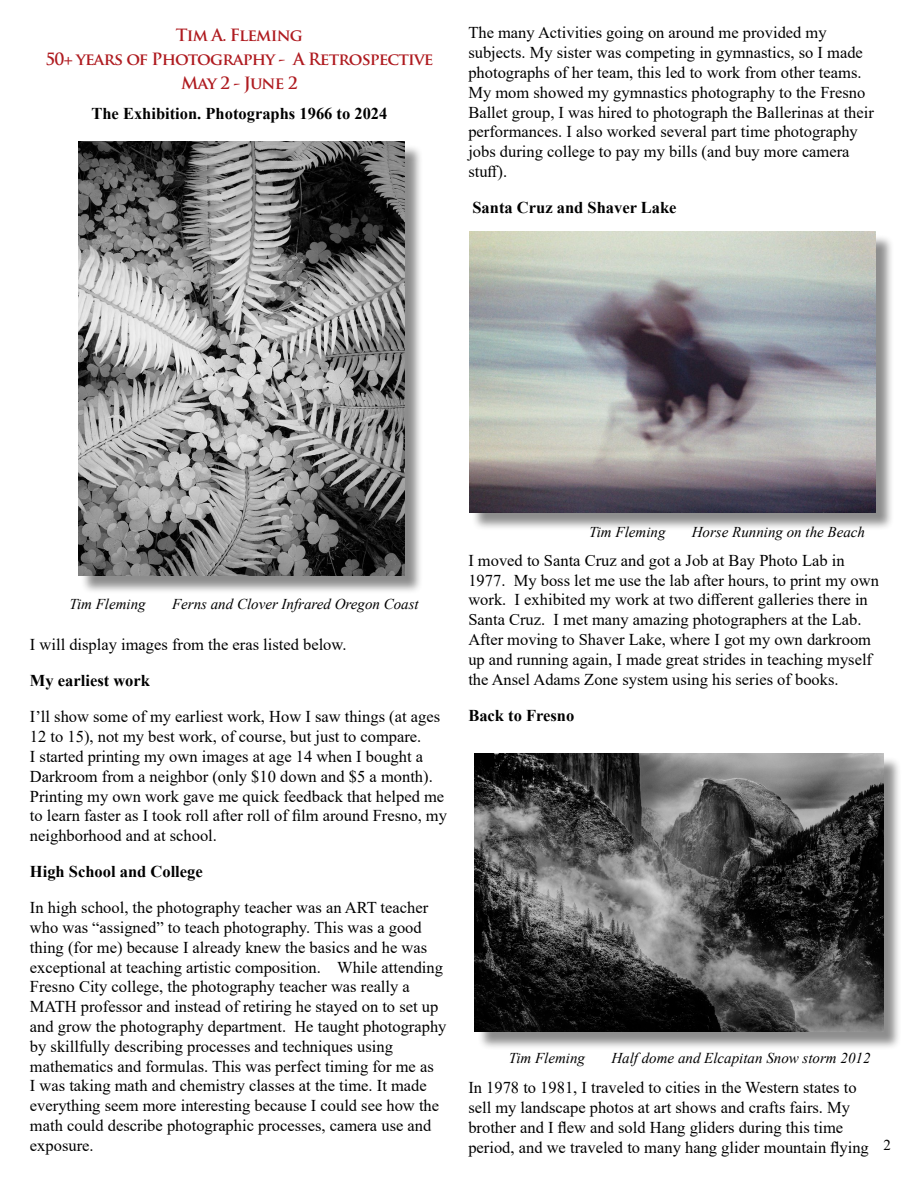
<style>
.page{position:relative;width:918px;height:1188px;background:#fff}
.page>*{position:absolute;margin:0;border:0;box-sizing:border-box;transform-origin:0 0}
.t1{font:16.5px/19.8px "Times New Roman";color:#000}
.t2{font:700 16.5px "Times New Roman";color:#000}
.t3{font:700 16.5px/24px "Trajan Pro";letter-spacing:-.05em;color:#af1b20;text-align:center}
.t4{font:italic 15px "Times New Roman";color:#000}
.t5{font:15px "Times New Roman";color:#000}
</style>
<div class="page">
<div style="left:81px;top:144px;width:342px;height:450px;background:#000;opacity:.45"></div>
<img style="left:78px;top:142px;width:327px;height:434px">
<div style="left:472px;top:234px;width:422px;height:297px;background:#000;opacity:.45"></div>
<img style="left:469px;top:232px;width:406px;height:281px">
<div style="left:477px;top:756px;width:425px;height:294px;background:#000;opacity:.45"></div>
<img style="left:475px;top:754px;width:409px;height:278px">
<p class="t3" style="left:45px;top:23px;width:390px">Tim A. Fleming<br>50+ years of Photography - A Retrospective<br>May 2 - June 2</p>
<p class="t2" style="left:91px;top:102px;width:298px">The Exhibition. Photographs 1966 to 2024</p>
<p class="t1" style="left:468px;top:22px;width:407px">The many Activities going on around me provided my subjects. My sister was competing in gymnastics, so I made photographs of her team, this led to work from other teams.<br>My mom showed my gymnastics photography to the Fresno Ballet group, I was hired to photograph the Ballerinas at their performances. I also worked several part time photography jobs during college to pay my bills (and buy more camera stuff).</p>
<p class="t2" style="left:472px;top:196px;width:206px">Santa Cruz and Shaver Lake</p>
<p class="t4" style="left:70px;top:594px;width:78px">Tim Fleming</p>
<p class="t4" style="left:172px;top:594px;width:248px">Ferns and Clover Infrared Oregon Coast</p>
<p class="t1" style="left:30px;top:635px;width:318px">I will display images from the eras listed below.</p>
<p class="t2" style="left:30px;top:669px;width:122px">My earliest work</p>
<p class="t1" style="left:30px;top:707px;width:419px">I’ll show some of my earliest work, How I saw things (at ages 12 to 15), not my best work, of course, but just to compare.<br>I started printing my own images at age 14 when I bought a Darkroom from a neighbor (only $10 down and $5 a month).<br>Printing my own work gave me quick feedback that helped me to learn faster as I took roll after roll of film around Fresno, my neighborhood and at school.</p>
<p class="t2" style="left:30px;top:860px;width:174px">High School and College</p>
<p class="t1" style="left:30px;top:897px;width:418px">In high school, the photography teacher was an ART teacher who was “assigned” to teach photography. This was a good thing (for me) because I already knew the basics and he was exceptional at teaching artistic composition. While attending Fresno City college, the photography teacher was really a MATH professor and instead of retiring he stayed on to set up and grow the photography department. He taught photography by skillfully describing processes and techniques using mathematics and formulas. This was perfect timing for me as<br>I was taking math and chemistry classes at the time. It made everything seem more interesting because I could see how the math could describe photographic processes, camera use and exposure.</p>
<p class="t4" style="left:589px;top:521px;width:78px">Tim Fleming</p>
<p class="t4" style="left:692px;top:521px;width:175px">Horse Running on the Beach</p>
<p class="t1" style="left:468px;top:550px;width:412px">I moved to Santa Cruz and got a Job at Bay Photo Lab in 1977. My boss let me use the lab after hours, to print my own work. I exhibited my work at two different galleries there in Santa Cruz. I met many amazing photographers at the Lab.<br>After moving to Shaver Lake, where I got my own darkroom up and running again, I made great strides in teaching myself the Ansel Adams Zone system using his series of books.</p>
<p class="t2" style="left:468px;top:703px;width:108px">Back to Fresno</p>
<p class="t4" style="left:509px;top:1048px;width:78px">Tim Fleming</p>
<p class="t4" style="left:611px;top:1048px;width:261px">Half dome and Elcapitan Snow storm 2012</p>
<p class="t1" style="left:468px;top:1077px;width:402px">In 1978 to 1981, I traveled to cities in the Western states to sell my landscape photos at art shows and crafts fairs. My brother and I flew and sold Hang gliders during this time period, and we traveled to many hang glider mountain flying</p>
<p class="t5" style="left:884px;top:1135px;width:9px">2</p>
</div>
